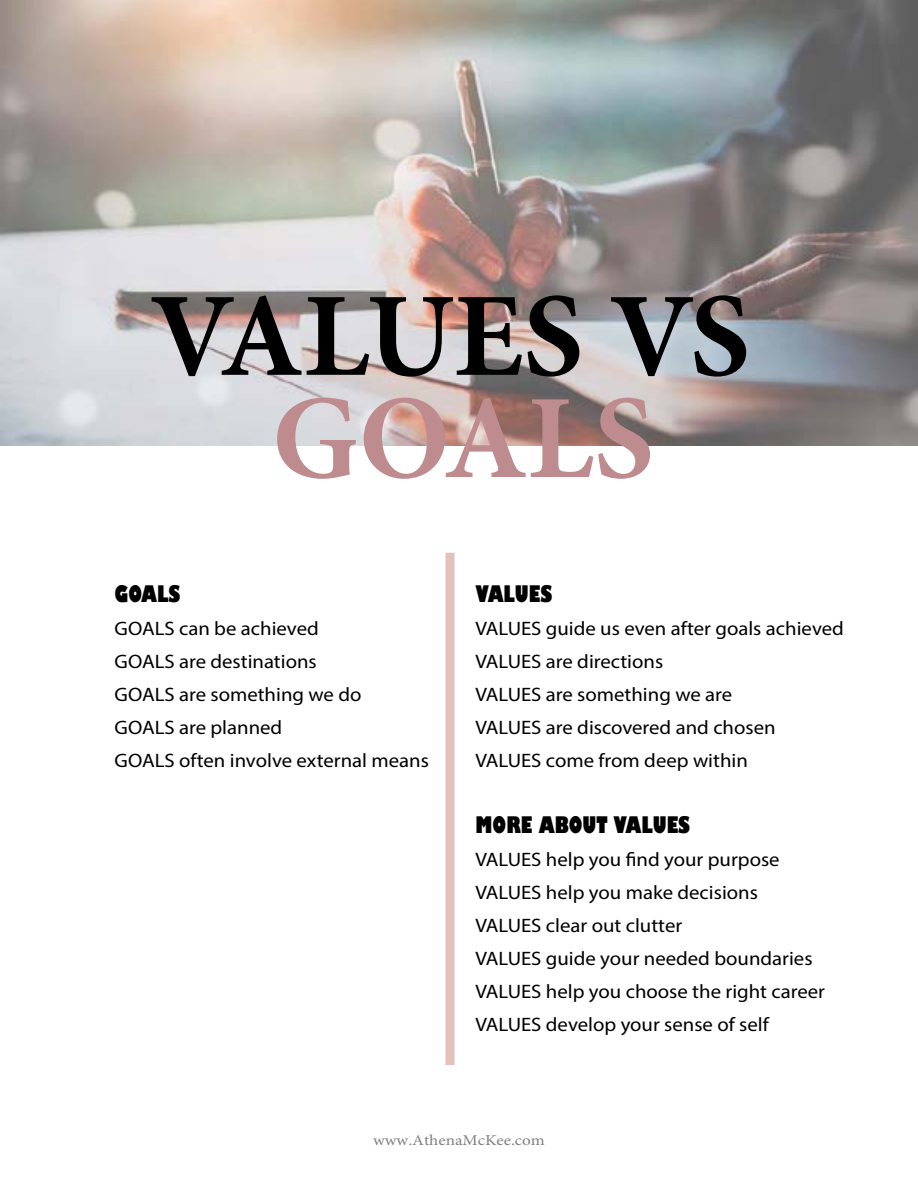
<style>
.page{position:relative;width:918px;height:1188px;background:#fff}
.page>*{position:absolute;margin:0;border:0;box-sizing:border-box;transform-origin:0 0}
.t1{font:700 119.4px "Minion Pro";letter-spacing:-.01em;color:#000}
.t2{font:700 119.4px "Minion Pro";color:#be8c8f}
.t3{font:800 condensed 22.2px "Gill Sans";color:#000;scale:1.06 1}
.t4{font:19.5px/33px "Myriad Pro";color:#000;scale:1.06 1}
.t5{font:15px "Minion Pro";color:#808080;scale:1.14 1}
</style>
<div class="page">
<div style="left:446px;top:553px;width:8px;height:512px;background:#e5c1bd"></div>
<img style="left:0;top:0;width:918px;height:446px">
<h1 class="t1" style="left:150px;top:253px;width:602px">VALUES VS</h1>
<h1 class="t2" style="left:272px;top:355px;width:384px">GOALS</h1>
<p class="t3" style="left:115px;top:580px;width:63px">GOALS</p>
<p class="t4" style="left:115px;top:611px;width:298px">GOALS can be achieved<br>GOALS are destinations<br>GOALS are something we do<br>GOALS are planned<br>GOALS often involve external means</p>
<p class="t3" style="left:476px;top:580px;width:74px">VALUES</p>
<p class="t4" style="left:476px;top:611px;width:349px">VALUES guide us even after goals achieved<br>VALUES are directions<br>VALUES are something we are<br>VALUES are discovered and chosen<br>VALUES come from deep within</p>
<p class="t3" style="left:476px;top:811px;width:204px">MORE ABOUT VALUES</p>
<p class="t4" style="left:476px;top:842px;width:331px">VALUES help you find your purpose<br>VALUES help you make decisions<br>VALUES clear out clutter<br>VALUES guide your needed boundaries<br>VALUES help you choose the right career<br>VALUES develop your sense of self</p>
<p class="t5" style="left:373px;top:1130px;width:152px">www.AthenaMcKee.com</p>
</div>
